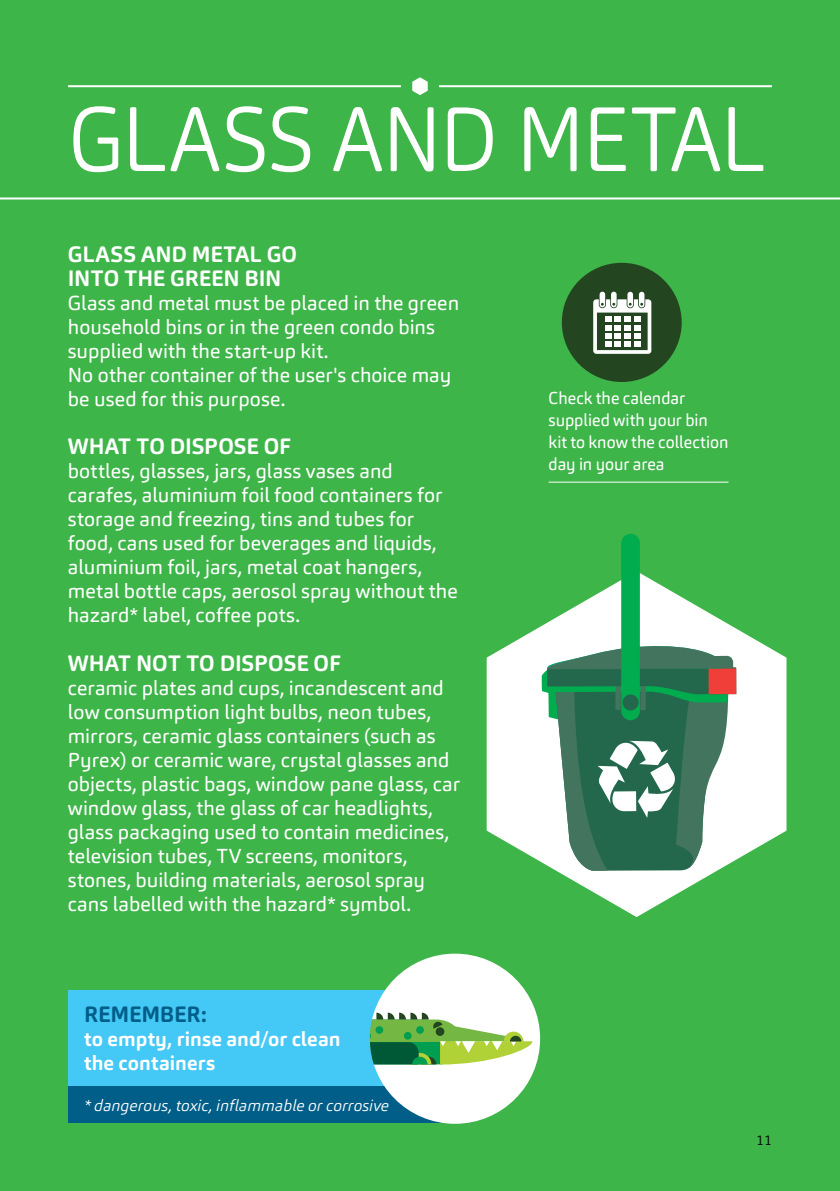
<style>
.page{position:relative;width:840px;height:1191px;background:#fff}
.page>*{position:absolute;margin:0;border:0;box-sizing:border-box;transform-origin:0 0}
.t1{font:300 90px "Carnas";letter-spacing:-.01em;color:#fff;scale:.93 1}
.t2{font:700 22px/24px "Carnas";letter-spacing:-.005em;color:#fff}
.t3{font:700 22px "Carnas";letter-spacing:-.01em;color:#005e88}
.t4{font:20px/24px "Carnas";letter-spacing:.005em;color:#fff}
.t5{font:700 20px/24px "Carnas";letter-spacing:.005em;color:#fff}
.t6{font:17px/22px "Carnas";color:#fff;scale:.96 1}
.t7{font:italic 300 16px "Carnas";letter-spacing:.005em;color:#fff}
.t8{font:300 14px "Carnas";color:#000}
</style>
<div class="page">
<div style="left:0;top:0;width:839px;height:1191px;background:#3eb549"></div>
<svg style="left:486px;top:571px;width:300px;height:346px;fill:#fff"></svg>
<svg style="left:541px;top:629px;width:194px;height:241px;background:#769f8c"></svg>
<div style="left:621px;top:534px;width:18px;height:186px;background:#00ac4e;border-radius:9px"></div>
<div style="left:622px;top:694px;width:16px;height:16px;background:#23684d;border-radius:50%"></div>
<div style="left:68px;top:990px;width:374px;height:133px;background:#44c8f5"></div>
<div style="left:68px;top:1086px;width:374px;height:37px;background:#005e88"></div>
<div style="left:369px;top:953px;width:171px;height:170px;background:#fff;border-radius:50%"></div>
<svg style="left:369px;top:1012px;width:163px;height:52px"></svg>
<hr style="left:439px;top:85px;width:332px;height:2px;background:#fff">
<svg style="left:412px;top:77px;width:15px;height:18px"></svg>
<hr style="left:0;top:197px;width:839px;height:2px;background:#fff">
<hr style="left:68px;top:85px;width:332px;height:2px;background:#fff">
<hr style="left:548px;top:481px;width:180px;height:1px;background:#fff">
<div style="left:561px;top:263px;width:120px;height:119px;background:#234520;border-radius:50%"></div>
<div style="left:599px;top:292px;width:5px;height:15px;background:#fff;border-radius:3px"></div>
<div style="left:610px;top:292px;width:6px;height:15px;background:#fff;border-radius:3px"></div>
<div style="left:627px;top:292px;width:5px;height:15px;background:#fff;border-radius:3px"></div>
<div style="left:638px;top:292px;width:6px;height:15px;background:#fff;border-radius:3px"></div>
<svg style="left:593px;top:299px;width:58px;height:55px"></svg>
<h1 class="t1" style="left:68px;top:83px;width:750px">GLASS AND METAL</h1>
<p class="t2" style="left:68px;top:242px;width:231px">GLASS AND METAL GO<br>INTO THE GREEN BIN</p>
<p class="t4" style="left:68px;top:291px;width:392px">Glass and metal must be placed in the green household bins or in the green condo bins supplied with the start-up kit.<br>No other container of the user's choice may be used for this purpose.</p>
<p class="t2" style="left:68px;top:434px;width:224px">WHAT TO DISPOSE OF</p>
<p class="t4" style="left:68px;top:459px;width:391px">bottles, glasses, jars, glass vases and carafes, aluminium foil food containers for storage and freezing, tins and tubes for food, cans used for beverages and liquids, aluminium foil, jars, metal coat hangers, metal bottle caps, aerosol spray without the hazard* label, coffee pots.</p>
<p class="t2" style="left:68px;top:650px;width:274px">WHAT NOT TO DISPOSE OF</p>
<p class="t4" style="left:68px;top:675px;width:393px">ceramic plates and cups, incandescent and low consumption light bulbs, neon tubes, mirrors, ceramic glass containers (such as Pyrex) or ceramic ware, crystal glasses and objects, plastic bags, window pane glass, car window glass, the glass of car headlights, glass packaging used to contain medicines, television tubes, TV screens, monitors, stones, building materials, aerosol spray cans labelled with the hazard* symbol.</p>
<p class="t3" style="left:84px;top:1000px;width:124px">REMEMBER:</p>
<p class="t5" style="left:84px;top:1027px;width:258px">to empty, rinse and/or clean the containers</p>
<p class="t7" style="left:84px;top:1094px;width:306px">* dangerous, toxic, inflammable or corrosive</p>
<p class="t6" style="left:548px;top:387px;width:189px">Check the calendar supplied with your bin kit to know the collection day in your area</p>
<p class="t8" style="left:755px;top:1131px;width:17px">11</p>
</div>
